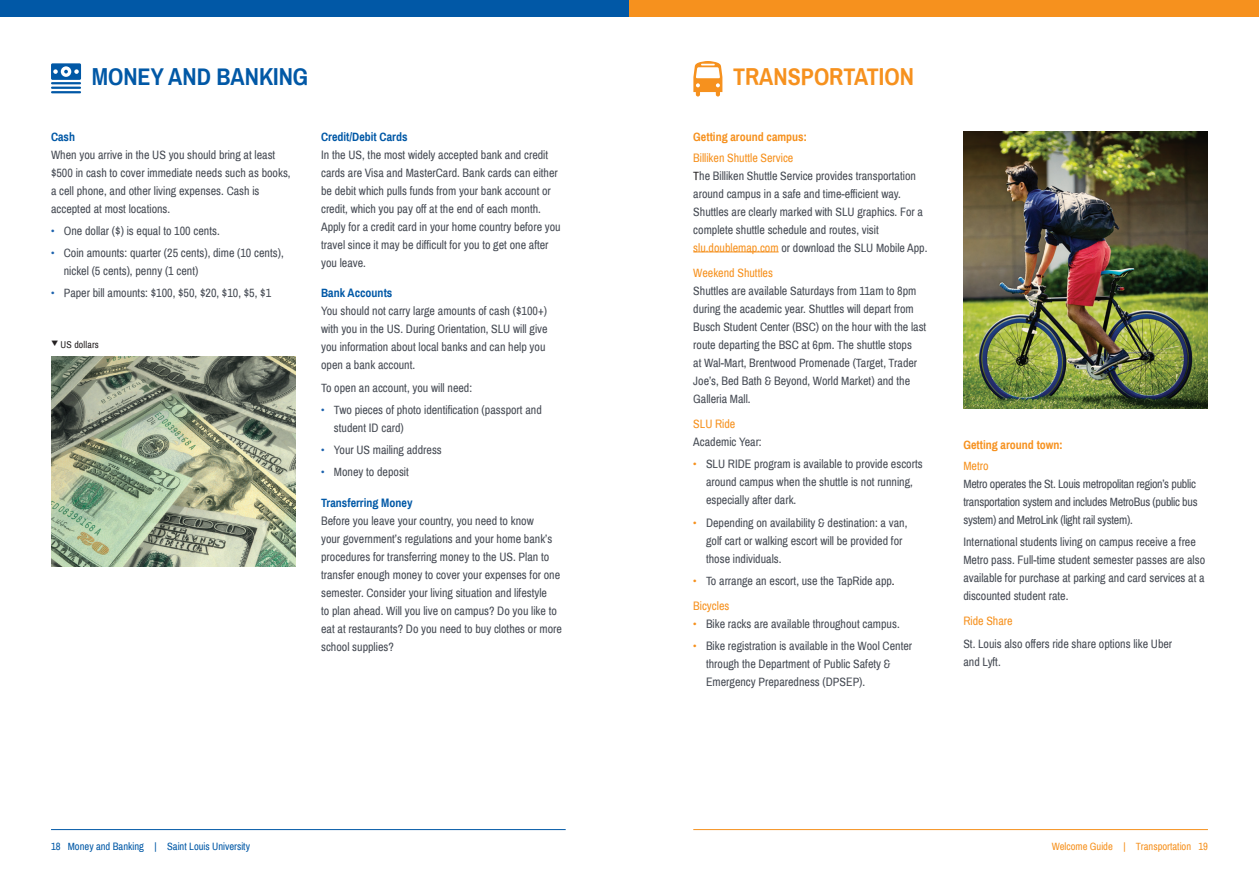
<style>
.page{position:relative;width:1259px;height:893px;background:#fff}
.page>*{position:absolute;margin:0;border:0;box-sizing:border-box;transform-origin:0 0}
.t1{font:700 24px "Archivo Narrow";color:#0158a6}
.t2{font:700 24px "Archivo Narrow";color:#f6911e}
._00_Body{font:12px/18px "Archivo Narrow";color:#464b54}
._00_Body-2{font:12px/18px "Archivo Narrow";letter-spacing:-.02em;color:#464b54}
._00_Body-3{font:12px "Archivo Narrow";color:#f6911e}
.H2_Subheading{font:700 12px "Archivo Narrow";color:#0158a6}
.Subhead_Uni_Color_2{font:700 12px "Archivo Narrow";color:#f6911e}
.t3{font:10.5px "Archivo Narrow";color:#0158a6}
.t4{font:10.5px "Archivo Narrow";color:#f6911e}
.Image_captions{font:9.75px "Archivo Narrow";letter-spacing:.015em;color:#231f20}
.s1{color:#1c62ad}
.s2{color:#231f20}
.s3{color:#f6911e}
</style>
<div class="page">
<hr style="left:51px;top:829px;width:515px;height:1px;background:#0158a6">
<hr style="left:693px;top:829px;width:515px;height:1px;background:#f6911e">
<hr style="left:51px;top:91px;width:30px;height:2px;background:#0158a6">
<hr style="left:51px;top:87px;width:30px;height:2px;background:#0158a6">
<hr style="left:51px;top:82px;width:30px;height:2px;background:#0158a6">
<svg style="left:51px;top:63px;width:30px;height:17px"></svg>
<svg style="left:693px;top:61px;width:29px;height:36px"></svg>
<img style="left:51px;top:357px;width:245px;height:209px">
<div style="left:0;top:0;width:629px;height:16px;background:#0158a6"></div>
<div style="left:629px;top:0;width:630px;height:16px;background:#f6911e"></div>
<hr style="left:693px;top:252px;width:85px;height:1px;background:#f6911e">
<img style="left:963px;top:132px;width:245px;height:276px">
<p class="t1" style="left:92px;top:62px;width:218px">MONEY AND BANKING</p>
<p class="t2" style="left:733px;top:62px;width:182px">TRANSPORTATION</p>
<p class="H2_Subheading" style="left:51px;top:129px;width:26px">Cash</p>
<p class="_00_Body" style="left:51px;top:146px;width:241px">When you arrive in the US you should bring at least $500 in cash to cover immediate needs such as books, a cell phone, and other living expenses. Cash is accepted at most locations.</p>
<p class="_00_Body" style="left:51px;top:222px;width:170px"><span class="s1">•</span> One dollar ($) is equal to 100 cents.</p>
<p class="_00_Body" style="left:64px;top:244px;width:221px;text-indent:-13px"><span class="s1">•</span> Coin amounts: quarter (25 cents), dime (10 cents), nickel (5 cents), penny (1 cent)</p>
<p class="_00_Body" style="left:51px;top:284px;width:222px"><span class="s1">•</span> Paper bill amounts: $100, $50, $20, $10, $5, $1</p>
<p class="Image_captions" style="left:51px;top:338px;width:49px">❑ US dollars</p>
<p class="H2_Subheading" style="left:321px;top:129px;width:88px">Credit/Debit Cards</p>
<p class="_00_Body" style="left:321px;top:146px;width:241px">In the US, the most widely accepted bank and credit cards are Visa and MasterCard. Bank cards can either be debit which pulls funds from your bank account or credit, which you pay off at the end of each month.<br>Apply for a credit card in your home country before you travel since it may be difficult for you to get one after you leave.</p>
<p class="H2_Subheading" style="left:321px;top:286px;width:73px">Bank Accounts</p>
<p class="_00_Body" style="left:321px;top:302px;width:228px">You should not carry large amounts of cash ($100+) with you in the US. During Orientation, SLU will give you information about local banks and can help you open a bank account.</p>
<p class="_00_Body" style="left:321px;top:379px;width:152px">To open an account, you will need:</p>
<p class="_00_Body" style="left:334px;top:401px;width:209px;text-indent:-13px"><span class="s1">•</span> Two pieces of photo identification (passport and student ID card)</p>
<p class="_00_Body" style="left:321px;top:441px;width:122px"><span class="s1">•</span> Your US mailing address</p>
<p class="_00_Body" style="left:321px;top:463px;width:89px"><span class="s1">•</span> Money to deposit</p>
<p class="H2_Subheading" style="left:321px;top:496px;width:93px">Transferring Money</p>
<p class="_00_Body" style="left:321px;top:512px;width:242px">Before you leave your country, you need to know<br>your government’s regulations and your home bank’s procedures for transferring money to the US. Plan to transfer enough money to cover your expenses for one semester. Consider your living situation and lifestyle<br>to plan ahead. Will you live on campus? Do you like to eat at restaurants? Do you need to buy clothes or more school supplies?</p>
<p class="Subhead_Uni_Color_2" style="left:693px;top:129px;width:115px">Getting around campus:</p>
<p class="_00_Body-3" style="left:693px;top:150px;width:102px">Billiken Shuttle Service</p>
<p class="_00_Body" style="left:693px;top:167px;width:236px"><span class="s2">T</span>he Billiken Shuttle Service provides transportation around campus in a safe and time-efficient way.<br>Shuttles are clearly marked with SLU graphics. For a complete shuttle schedule and routes, visit <span class="s3">slu.doublemap.com</span> or download the SLU Mobile App.</p>
<p class="_00_Body-3" style="left:693px;top:265px;width:81px">Weekend Shuttles</p>
<p class="_00_Body" style="left:693px;top:282px;width:235px">Shuttles are available Saturdays from 11am to 8pm during the academic year. Shuttles will depart from Busch Student Center (BSC) on the hour with the last route departing the BSC at 6pm. The shuttle stops<br>at Wal-Mart, Brentwood Promenade (Target, Trader Joe’s, Bed Bath &amp; Beyond, World Market) and the Galleria Mall.</p>
<p class="_00_Body-3" style="left:693px;top:417px;width:44px">SLU Ride</p>
<p class="_00_Body" style="left:693px;top:433px;width:70px">Academic Year:</p>
<p class="_00_Body" style="left:706px;top:455px;width:218px;text-indent:-13px"><span class="s3">•</span> SLU RIDE program is available to provide escorts around campus when the shuttle is not running, especially after dark.</p>
<p class="_00_Body" style="left:706px;top:514px;width:203px;text-indent:-13px"><span class="s3">•</span> Depending on availability &amp; destination: a van, golf cart or walking escort will be provided for those individuals.</p>
<p class="_00_Body" style="left:693px;top:572px;width:203px"><span class="s3">•</span> To arrange an escort, use the TapRide app<span class="s2">.</span></p>
<p class="_00_Body-3" style="left:693px;top:599px;width:38px">Bicycles</p>
<p class="_00_Body" style="left:693px;top:615px;width:208px"><span class="s3">•</span> Bike racks are available throughout campus.</p>
<p class="_00_Body" style="left:706px;top:637px;width:208px;text-indent:-13px"><span class="s3">•</span> Bike registration is available in the Wool Center through the Department of Public Safety &amp;<br>Emergency Preparedness (DPSEP).</p>
<p class="Subhead_Uni_Color_2" style="left:963px;top:437px;width:101px">Getting around town:</p>
<p class="_00_Body-3" style="left:963px;top:458px;width:27px">Metro</p>
<p class="_00_Body-2" style="left:963px;top:475px;width:236px">Metro operates the St. Louis metropolitan region’s public transportation system and includes MetroBus (public bus system) and MetroLink (light rail system).</p>
<p class="_00_Body" style="left:963px;top:533px;width:243px">International students living on campus receive a free Metro pass. Full-time student semester passes are also available for purchase at parking and card services at a discounted student rate.</p>
<p class="_00_Body-3" style="left:963px;top:614px;width:51px">Ride Share</p>
<p class="_00_Body" style="left:963px;top:635px;width:210px">St. Louis also offers ride share options like Uber and Lyft.</p>
<p class="t3" style="left:51px;top:840px;width:200px">18 Money and Banking | Saint Louis University</p>
<p class="t4" style="left:1051px;top:840px;width:158px">Welcome Guide | Transportation 19</p>
</div>
